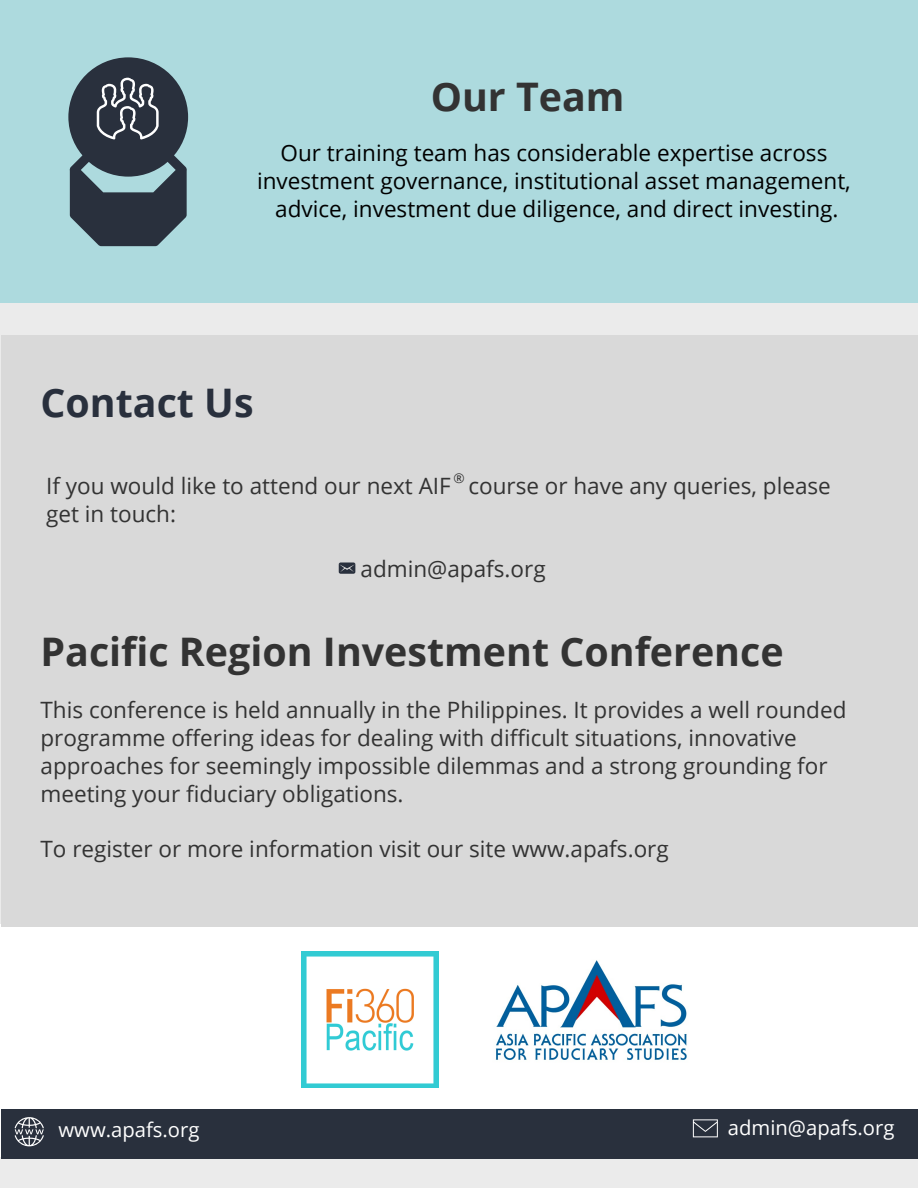
<style>
.page{position:relative;width:918px;height:1188px;background:#ebebeb}
.page>*{position:absolute;margin:0;border:0;box-sizing:border-box;transform-origin:0 0}
.t1{font:700 39.3px "Open Sans";color:#333}
.t2{font:700 39.3px "Open Sans";color:#29303d}
.t3{font:22.5px/28.2px "Open Sans";color:#333}
.t4{font:22.5px/28.2px "Open Sans";color:#000;text-align:center}
.t5{font:20.25px "Open Sans";color:#fff}
.t6{font:13.5px "Open Sans";color:#333}
</style>
<div class="page">
<div style="left:0;top:924px;width:918px;height:232px;background:#fff"></div>
<div style="left:0;top:0;width:918px;height:303px;background:#addade"></div>
<div style="left:1px;top:335px;width:917px;height:592px;background:#d9d9d9"></div>
<div style="left:1px;top:1109px;width:917px;height:50px;background:#29303d"></div>
<svg style="left:15px;top:1117px;width:29px;height:29px"></svg>
<svg style="left:693px;top:1119px;width:25px;height:18px"></svg>
<div style="left:68px;top:57px;width:120px;height:120px;background:#29303d;border-radius:50%"></div>
<svg style="left:70px;top:78px;width:117px;height:168px"></svg>
<img style="left:495px;top:960px;width:192px;height:100px">
<svg style="left:339px;top:562px;width:16px;height:12px"></svg>
<img style="left:302px;top:952px;width:137px;height:136px">
<h1 class="t1" style="left:431px;top:69px;width:195px">Our Team</h1>
<p class="t4" style="left:257px;top:138px;width:595px">Our training team has considerable expertise across investment governance, institutional asset management, advice, investment due diligence, and direct investing.</p>
<h1 class="t2" style="left:40px;top:375px;width:215px">Contact Us</h1>
<p class="t6" style="left:453px;top:468px;width:13px">®</p>
<p class="t3" style="left:46px;top:471px;width:786px">If you would like to attend our next AIF course or have any queries, please get in touch:</p>
<p class="t3" style="left:361px;top:554px;width:187px">admin@apafs.org</p>
<h1 class="t1" style="left:40px;top:624px;width:745px">Pacific Region Investment Conference</h1>
<p class="t3" style="left:40px;top:695px;width:808px">This conference is held annually in the Philippines. It provides a well rounded programme offering ideas for dealing with difficult situations, innovative approaches for seemingly impossible dilemmas and a strong grounding for meeting your fiduciary obligations.</p>
<p class="t3" style="left:40px;top:834px;width:630px">To register or more information visit our site www.apafs.org</p>
<p class="t5" style="left:58px;top:1116px;width:143px">www.apafs.org</p>
<p class="t5" style="left:728px;top:1114px;width:168px">admin@apafs.org</p>
</div>
